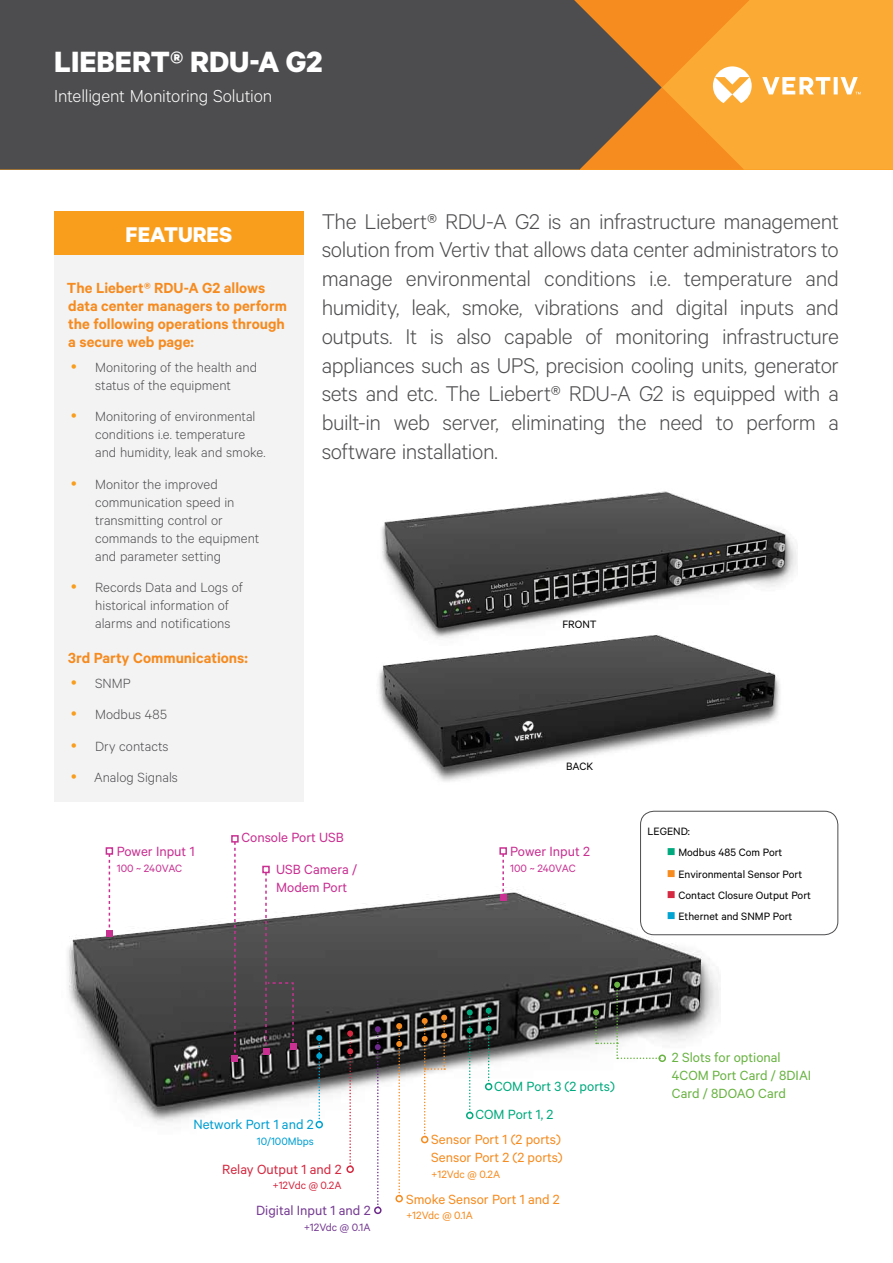
<style>
.page{position:relative;width:893px;height:1263px;background:#fff}
.page>*{position:absolute;margin:0;border:0;box-sizing:border-box;transform-origin:0 0}
.t1{font:700 33px "Calibre";color:#fff}
.t2{font:300 24px/28.8px "Calibre";letter-spacing:-.02em;color:#4d4d4f;text-align:justify}
.t3{font:700 24px "Calibre";color:#fff}
.t4{font:300 19.5px "Calibre";letter-spacing:-.01em;color:#fff}
.t5{font:600 16.5px/18px "Calibre";color:#f68b1f}
.t6{font:300 15px/18px "Calibre";color:#4d4d4f}
.t7{font:15px/18px "Calibre";color:#f68b1f}
.t8{font:15px/31.7px "Calibre";color:#c93092}
.t9{font:15px/18px "Calibre";color:#69b342}
.t10{font:15px "Calibre";color:#00aa7e}
.t11{font:15px "Calibre";color:#763c93}
.t12{font:15px "Calibre";color:#009fd2}
.t13{font:15px "Calibre";color:#d42940}
.t14{font:12px "Calibre";color:#000}
.t15{font:12px "Calibre";color:#f68b1f}
.t16{font:12px "Calibre";color:#c93092}
.t17{font:12px "Calibre";color:#d42940}
.t18{font:12px "Calibre";color:#763c93}
.t19{font:12px "Calibre";color:#009fd2}
.s1{color:#00aa7e}
.s2{color:#f68b1f}
.s3{color:#d42940}
.s4{color:#00a4d2}
</style>
<div class="page">
<div style="left:0;top:0;width:574px;height:170px;background:#4d4d4f"></div>
<svg style="left:574px;top:0;width:319px;height:170px;background:#e19738"></svg>
<img style="left:378px;top:666px;width:402px;height:116px">
<img style="left:381px;top:491px;width:416px;height:175px">
<div style="left:54px;top:254px;width:250px;height:548px;background:#f3f3f4"></div>
<div style="left:54px;top:211px;width:250px;height:43px;background:#f99d1c"></div>
<img style="left:68px;top:889px;width:652px;height:255px">
<div style="left:106px;top:847px;width:7px;height:8px;border:2px solid #c93092"></div>
<svg style="left:106px;top:854px;width:6px;height:82px"></svg>
<div style="left:231px;top:835px;width:8px;height:7px;border:2px solid #c93092"></div>
<svg style="left:232px;top:842px;width:6px;height:220px"></svg>
<div style="left:262px;top:866px;width:8px;height:7px;border:2px solid #c93092"></div>
<svg style="left:263px;top:872px;width:33px;height:182px"></svg>
<div style="left:499px;top:847px;width:8px;height:8px;border:2px solid #c93092"></div>
<svg style="left:500px;top:854px;width:6px;height:46px"></svg>
<div style="left:315px;top:1121px;width:8px;height:7px;border:2px solid #00a4d2;border-radius:50%"></div>
<div style="left:466px;top:1112px;width:7px;height:7px;border:2px solid #00aa7e;border-radius:50%"></div>
<div style="left:485px;top:1083px;width:7px;height:7px;border:2px solid #00aa7e;border-radius:50%"></div>
<div style="left:658px;top:1054px;width:8px;height:8px;border:2px solid #69b342;border-radius:50%"></div>
<svg style="left:593px;top:982px;width:67px;height:77px"></svg>
<div style="left:346px;top:1165px;width:8px;height:8px;border:2px solid #d42940;border-radius:50%"></div>
<div style="left:374px;top:1206px;width:8px;height:8px;border:2px solid #6c288a;border-radius:50%"></div>
<div style="left:395px;top:1195px;width:8px;height:7px;border:2px solid #f68b1f;border-radius:50%"></div>
<div style="left:421px;top:1136px;width:7px;height:7px;border:2px solid #f68b1f;border-radius:50%"></div>
<div style="left:640px;top:811px;width:198px;height:124px;border:1px solid #4d4d4f;border-radius:14px"></div>
<svg style="left:316px;top:1035px;width:6px;height:87px"></svg>
<svg style="left:467px;top:1009px;width:6px;height:104px"></svg>
<svg style="left:486px;top:1008px;width:6px;height:76px"></svg>
<svg style="left:347px;top:1030px;width:6px;height:137px"></svg>
<svg style="left:375px;top:1026px;width:6px;height:182px"></svg>
<svg style="left:396px;top:1023px;width:6px;height:173px"></svg>
<svg style="left:422px;top:1015px;width:25px;height:122px"></svg>
<h1 class="t1" style="left:54px;top:42px;width:270px">LIEBERT® RDU-A G2</h1>
<p class="t4" style="left:54px;top:84px;width:220px">Intelligent Monitoring Solution</p>
<p class="t3" style="left:126px;top:219px;width:108px">FEATURES</p>
<p class="t5" style="left:67px;top:278px;width:222px">The Liebert® RDU-A G2 allows data center managers to perform the following operations through a secure web page:</p>
<p class="t6" style="left:95px;top:357px;width:163px">Monitoring of the health and status of the equipment</p>
<p class="t6" style="left:95px;top:407px;width:172px">Monitoring of environmental conditions i.e. temperature and humidity, leak and smoke.</p>
<p class="t6" style="left:95px;top:474px;width:166px">Monitor the improved communication speed in transmitting control or commands to the equipment and parameter setting</p>
<p class="t6" style="left:95px;top:578px;width:149px">Records Data and Logs of historical information of alarms and notifications</p>
<p class="t5" style="left:68px;top:648px;width:181px">3rd Party Communications:</p>
<p class="t6" style="left:94px;top:667px;width:85px;line-height:31.5px">SNMP<br>Modbus 485<br>Dry contacts<br>Analog Signals</p>
<p class="t2" style="left:322px;top:206px;width:519px">The Liebert® RDU-A G2 is an infrastructure management solution from Vertiv that allows data center administrators to manage environmental conditions i.e. temperature and humidity, leak, smoke, vibrations and digital inputs and outputs. It is also capable of monitoring infrastructure appliances such as UPS, precision cooling units, generator sets and etc. The Liebert® RDU-A G2 is equipped with a built-in web server, eliminating the need to perform a software installation.</p>
<p class="t14" style="left:562px;top:617px;width:36px">FRONT</p>
<p class="t14" style="left:566px;top:759px;width:29px">BACK</p>
<p class="t8" style="left:117px;top:835px;width:79px">Power Input 1</p>
<p class="t16" style="left:117px;top:861px;width:67px">100 ~ 240VAC</p>
<p class="t8" style="left:276px;top:821px;width:82px;text-indent:-35px">Console Port USB<br>USB Camera /</p>
<p class="t8" style="left:276px;top:871px;width:73px">Modem Port</p>
<p class="t8" style="left:510px;top:835px;width:81px">Power Input 2</p>
<p class="t16" style="left:510px;top:861px;width:67px">100 ~ 240VAC</p>
<p class="t14" style="left:647px;top:824px;width:44px">LEGEND:</p>
<p class="t14" style="left:667px;top:846px;width:117px"><span class="s1">■</span> Modbus 485 Com Port</p>
<p class="t14" style="left:667px;top:867px;width:137px"><span class="s2">■</span> Environmental Sensor Port</p>
<p class="t14" style="left:667px;top:888px;width:146px"><span class="s3">■</span> Contact Closure Output Port</p>
<p class="t14" style="left:667px;top:909px;width:127px"><span class="s4">■</span> Ethernet and SNMP Port</p>
<p class="t12" style="left:193px;top:1116px;width:122px">Network Port 1 and 2</p>
<p class="t19" style="left:257px;top:1134px;width:58px">10/100Mbps</p>
<p class="t13" style="left:222px;top:1160px;width:121px">Relay Output 1 and 2</p>
<p class="t17" style="left:273px;top:1179px;width:71px">+12Vdc @ 0.2A</p>
<p class="t11" style="left:256px;top:1201px;width:116px">Digital Input 1 and 2</p>
<p class="t18" style="left:304px;top:1220px;width:68px">+12Vdc @ 0.1A</p>
<p class="t10" style="left:494px;top:1078px;width:122px">COM Port 3 (2 ports)</p>
<p class="t10" style="left:475px;top:1106px;width:80px">COM Port 1, 2</p>
<p class="t7" style="left:431px;top:1130px;width:133px">Sensor Port 1 (2 ports)<br>Sensor Port 2 (2 ports)</p>
<p class="t15" style="left:431px;top:1167px;width:71px">+12Vdc @ 0.2A</p>
<p class="t7" style="left:406px;top:1189px;width:155px">Smoke Sensor Port 1 and 2</p>
<p class="t15" style="left:406px;top:1208px;width:68px">+12Vdc @ 0.1A</p>
<p class="t9" style="left:672px;top:1048px;width:141px">2 Slots for optional<br>4COM Port Card / 8DIAI<br>Card / 8DOAO Card</p>
</div>
